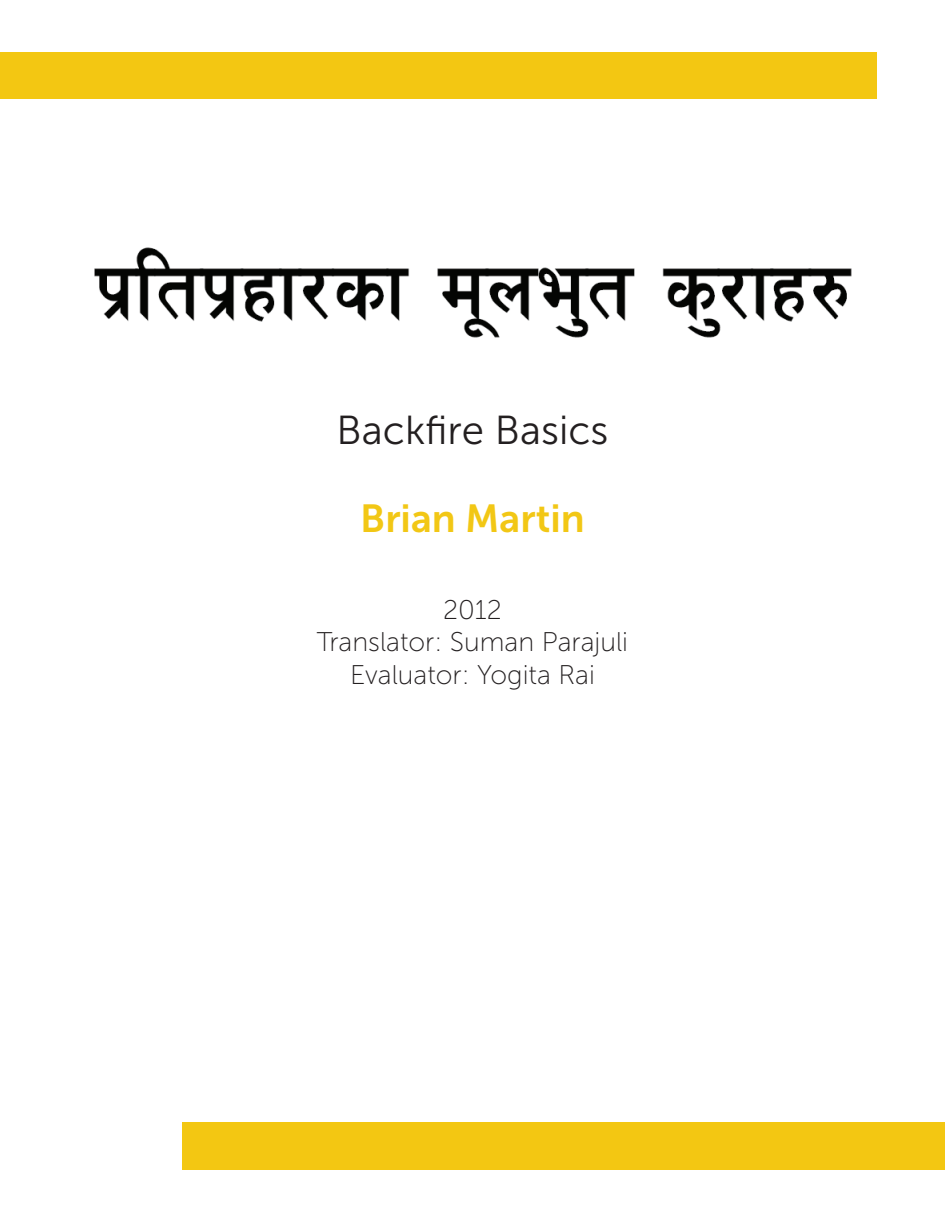
<style>
.page{position:relative;width:945px;height:1215px;background:#fff}
.page>*{position:absolute;margin:0;border:0;box-sizing:border-box;transform-origin:0 0}
.t1{font:40.35px "Museo Sans 300";color:#231f20}
.t2{font:39px "Museo Sans 700";color:#f2c715}
.t3{font:27px/32.4px "Museo Sans 100";color:#231f20;text-align:center}
</style>
<div class="page">
<div style="left:0;top:52px;width:877px;height:47px;background:#f3c712"></div>
<div style="left:183px;top:1123px;width:762px;height:47px;background:#f3c712"></div>
<img style="left:94px;top:247px;width:758px;height:91px">
<h1 class="t1" style="left:337px;top:409px;width:273px">Backfire Basics</h1>
<h2 class="t2" style="left:360px;top:497px;width:226px">Brian Martin</h2>
<p class="t3" style="left:317px;top:594px;width:313px">2012<br>Translator: Suman Parajuli<br>Evaluator: Yogita Rai</p>
</div>
